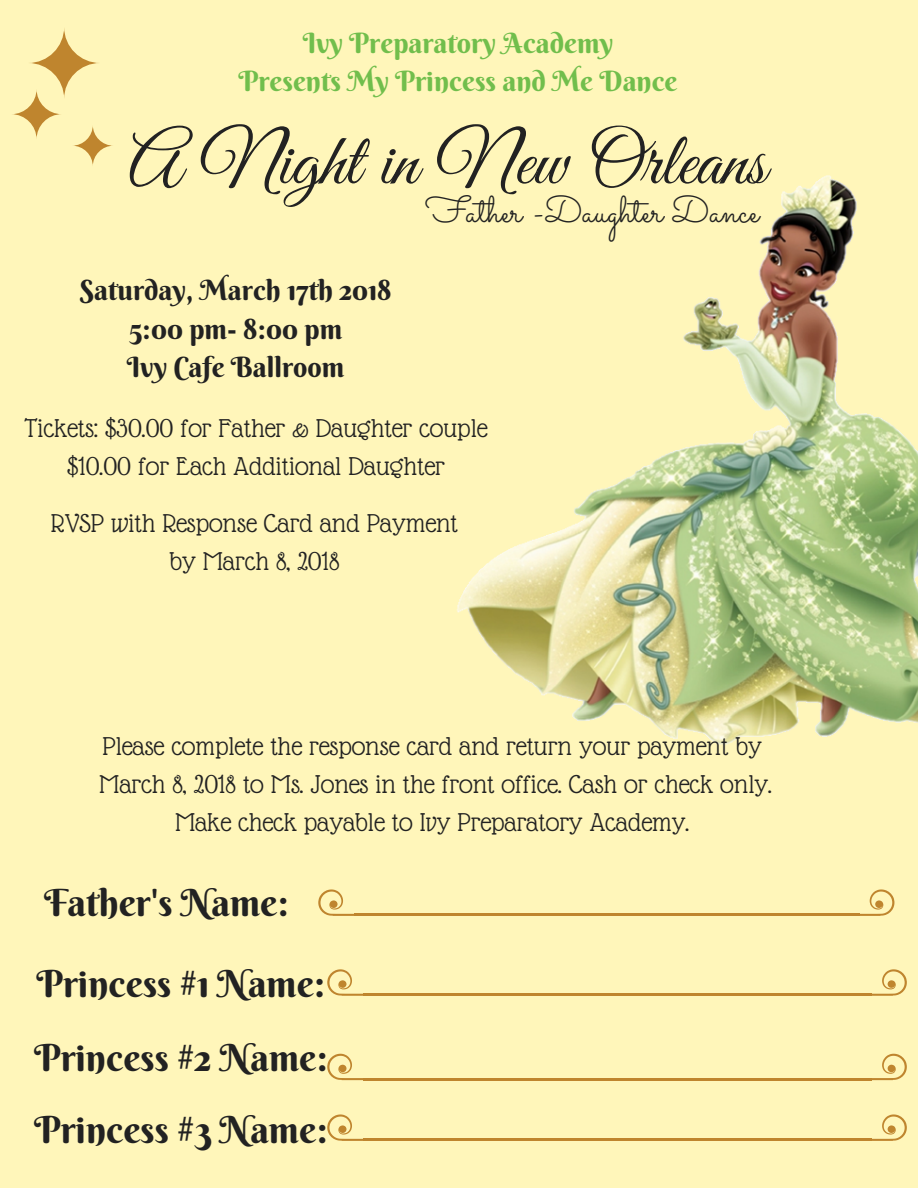
<style>
.page{position:relative;width:918px;height:1188px;background:#fff6ba}
.page>*{position:absolute;margin:0;border:0;box-sizing:border-box;transform-origin:0 0}
.t1{font:74.7px "Great Vibes";color:#222}
.t2{font:37.35px/81px "Berkshire Swash";color:#222}
.t3{font:37.35px "Sacramento";color:#222}
.t4{font:28.05px/38.2px "Glass Antiqua";color:#222;text-align:center}
.t5{font:28.05px/38.2px "Berkshire Swash";color:#222;text-align:center}
.t6{font:28.05px/38.2px "Berkshire Swash";color:#71be4c;text-align:center}
</style>
<div class="page">
<img style="left:457px;top:175px;width:461px;height:570px">
<hr style="left:354px;top:914px;width:505px;height:2px;background:#bf852e">
<svg style="left:858px;top:889px;width:37px;height:27px"></svg>
<svg style="left:318px;top:889px;width:37px;height:27px"></svg>
<hr style="left:363px;top:994px;width:509px;height:2px;background:#bf852e">
<svg style="left:871px;top:969px;width:36px;height:27px"></svg>
<svg style="left:327px;top:969px;width:37px;height:27px"></svg>
<hr style="left:363px;top:1078px;width:509px;height:2px;background:#bf852e">
<svg style="left:872px;top:1054px;width:35px;height:26px"></svg>
<svg style="left:327px;top:1054px;width:36px;height:26px"></svg>
<hr style="left:363px;top:1139px;width:509px;height:2px;background:#bf852e">
<svg style="left:871px;top:1114px;width:36px;height:27px"></svg>
<svg style="left:327px;top:1114px;width:37px;height:27px"></svg>
<svg style="left:28px;top:27px;width:72px;height:72px"></svg>
<svg style="left:11px;top:89px;width:51px;height:51px"></svg>
<svg style="left:72px;top:125px;width:42px;height:42px"></svg>
<p class="t6" style="left:238px;top:24px;width:441px">Ivy Preparatory Academy<br>Presents My Princess and Me Dance</p>
<h1 class="t1" style="left:128px;top:120px;width:639px">A Night in New Orleans</h1>
<h2 class="t3" style="left:426px;top:187px;width:335px">Father -Daughter Dance</h2>
<p class="t5" style="left:80px;top:271px;width:313px">Saturday, March 17th 2018<br>5:00 pm- 8:00 pm<br>Ivy Cafe Ballroom</p>
<p class="t4" style="left:24px;top:408px;width:465px">Tickets: $30.00 for Father &amp; Daughter couple $10.00 for Each Additional Daughter</p>
<p class="t4" style="left:51px;top:504px;width:408px">RVSP with Response Card and Payment by March 8, 2018</p>
<p class="t4" style="left:99px;top:727px;width:674px">Please complete the response card and return your payment by<br>March 8, 2018 to Ms. Jones in the front office. Cash or check only.<br>Make check payable to Ivy Preparatory Academy.</p>
<h2 class="t2" style="left:37px;top:862px;width:291px">Father's Name:<br>Princess #1 Name:</h2>
<h2 class="t2" style="left:34px;top:1022px;width:295px;line-height:72px">Princess #2 Name:<br>Princess #3 Name:</h2>
</div>
